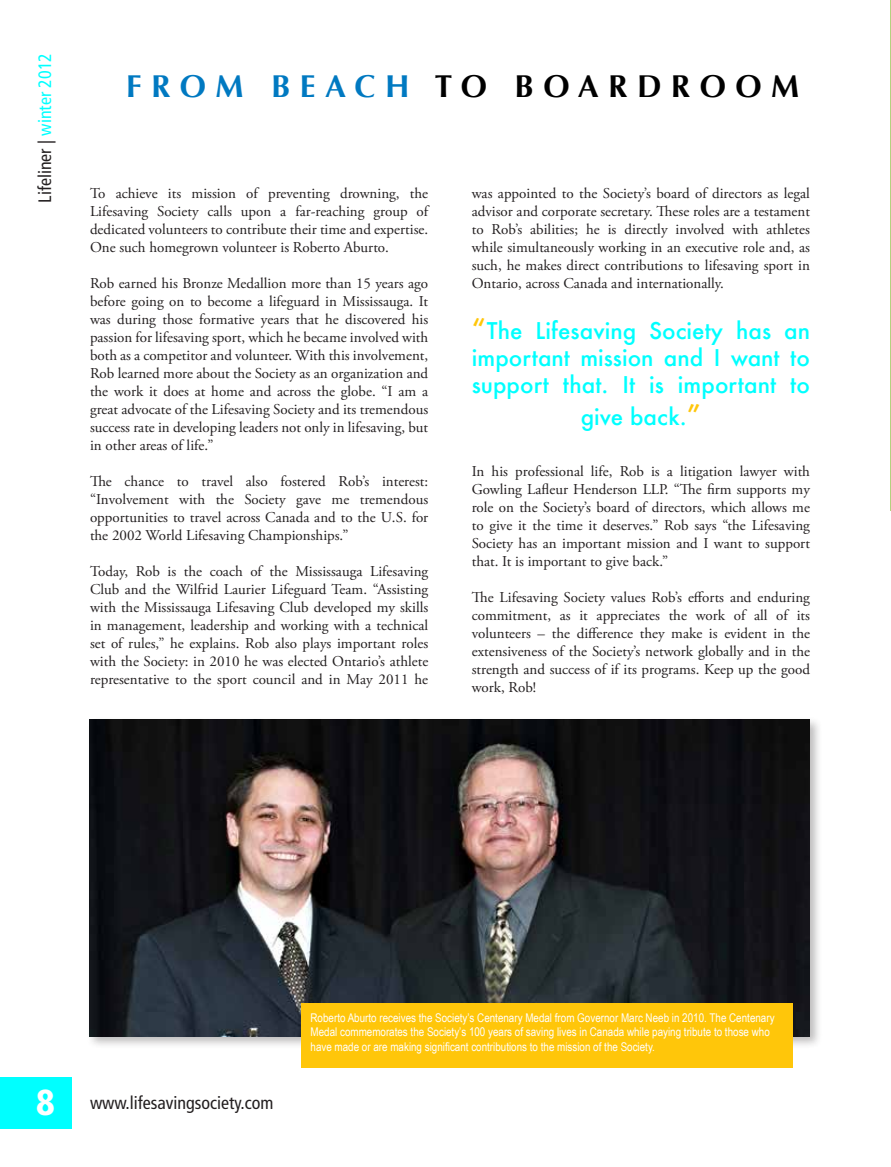
<style>
.page{position:relative;width:891px;height:1167px;background:#fff}
.page>*{position:absolute;margin:0;border:0;box-sizing:border-box;transform-origin:0 0}
.t1{font:700 31.5px "Optima";letter-spacing:.3em;color:#000}
.t2{font:500 22.5px/27px "Futura";color:#0ff;text-align:justify}
.t3{font:condensed 18px "Frutiger";color:#231f20}
.t4{font:15px/18px "Adobe Garamond Pro";color:#231f20;text-align:justify}
.t5{font:12px/14.4px "Arial Narrow";color:#fff}
.s1{color:#0ff}
.s2{color:#0079c1}
.s3{font-size:27px;color:#ffc60a}
.s4{font-weight:900;font-size:36px;color:#fff}
</style>
<div class="page">
<div style="left:0;top:1077px;width:72px;height:52px;background:#0ff"></div>
<div style="left:86px;top:716px;width:737px;height:333px;background:#231f20;opacity:.3"></div>
<img style="left:90px;top:719px;width:720px;height:317px">
<svg style="left:890px;top:0;width:1px;height:511px"></svg>
<div style="left:302px;top:1003px;width:491px;height:64px;background:#ffc60a"></div>
<p class="t3" style="left:35px;top:202px;width:151px;rotate:-90deg">Lifeliner | <span class="s1">winter 2012</span></p>
<h1 class="t1" style="left:126px;top:68px;width:675px"><span class="s2">FROM BEACH</span> TO BOARDROOM</h1>
<p class="t4" style="left:90px;top:185px;width:340px">To achieve its mission of preventing drowning, the Lifesaving Society calls upon a far-reaching group of dedicated volunteers to contribute their time and expertise.<br>One such homegrown volunteer is Roberto Aburto.</p>
<p class="t4" style="left:90px;top:275px;width:340px">Rob earned his Bronze Medallion more than 15 years ago before going on to become a lifeguard in Mississauga. It was during those formative years that he discovered his passion for lifesaving sport, which he became involved with both as a competitor and volunteer. With this involvement, Rob learned more about the Society as an organization and the work it does at home and across the globe. “I am a great advocate of the Lifesaving Society and its tremendous success rate in developing leaders not only in lifesaving, but in other areas of life.”</p>
<p class="t4" style="left:90px;top:473px;width:340px">The chance to travel also fostered Rob’s interest: “Involvement with the Society gave me tremendous opportunities to travel across Canada and to the U.S. for the 2002 World Lifesaving Championships.”</p>
<p class="t4" style="left:90px;top:563px;width:340px">Today, Rob is the coach of the Mississauga Lifesaving Club and the Wilfrid Laurier Lifeguard Team. “Assisting with the Mississauga Lifesaving Club developed my skills in management, leadership and working with a technical set of rules,” he explains. Rob also plays important roles with the Society: in 2010 he was elected Ontario’s athlete representative to the sport council and in May 2011 he</p>
<p class="t4" style="left:472px;top:185px;width:340px">was appointed to the Society’s board of directors as legal advisor and corporate secretary. These roles are a testament to Rob’s abilities; he is directly involved with athletes while simultaneously working in an executive role and, as such, he makes direct contributions to lifesaving sport in Ontario, across Canada and internationally.</p>
<h2 class="t2" style="left:472px;top:316px;width:340px"><span class="s3">“</span>The Lifesaving Society has an important mission and I want to support that. It is important to</h2>
<h2 class="t2" style="left:581px;top:403px;width:122px">give back.<span class="s3">”</span></h2>
<p class="t4" style="left:472px;top:462px;width:340px">In his professional life, Rob is a litigation lawyer with Gowling Lafleur Henderson LLP. “The firm supports my role on the Society’s board of directors, which allows me to give it the time it deserves.” Rob says “the Lifesaving Society has an important mission and I want to support that. It is important to give back.”</p>
<p class="t4" style="left:472px;top:588px;width:340px">The Lifesaving Society values Rob’s efforts and enduring commitment, as it appreciates the work of all of its volunteers – the difference they make is evident in the extensiveness of the Society’s network globally and in the strength and success of if its programs. Keep up the good work, Rob!</p>
<p class="t5" style="left:311px;top:1010px;width:466px">Roberto Aburto receives the Society’s Centenary Medal from Governor Marc Neeb in 2010. The Centenary<br>Medal commemorates the Society’s 100 years of saving lives in Canada while paying tribute to those who have made or are making significant contributions to the mission of the Society.</p>
<p class="t3" style="left:36px;top:1092px;width:239px"><span class="s4">8</span> www.lifesavingsociety.com</p>
</div>
